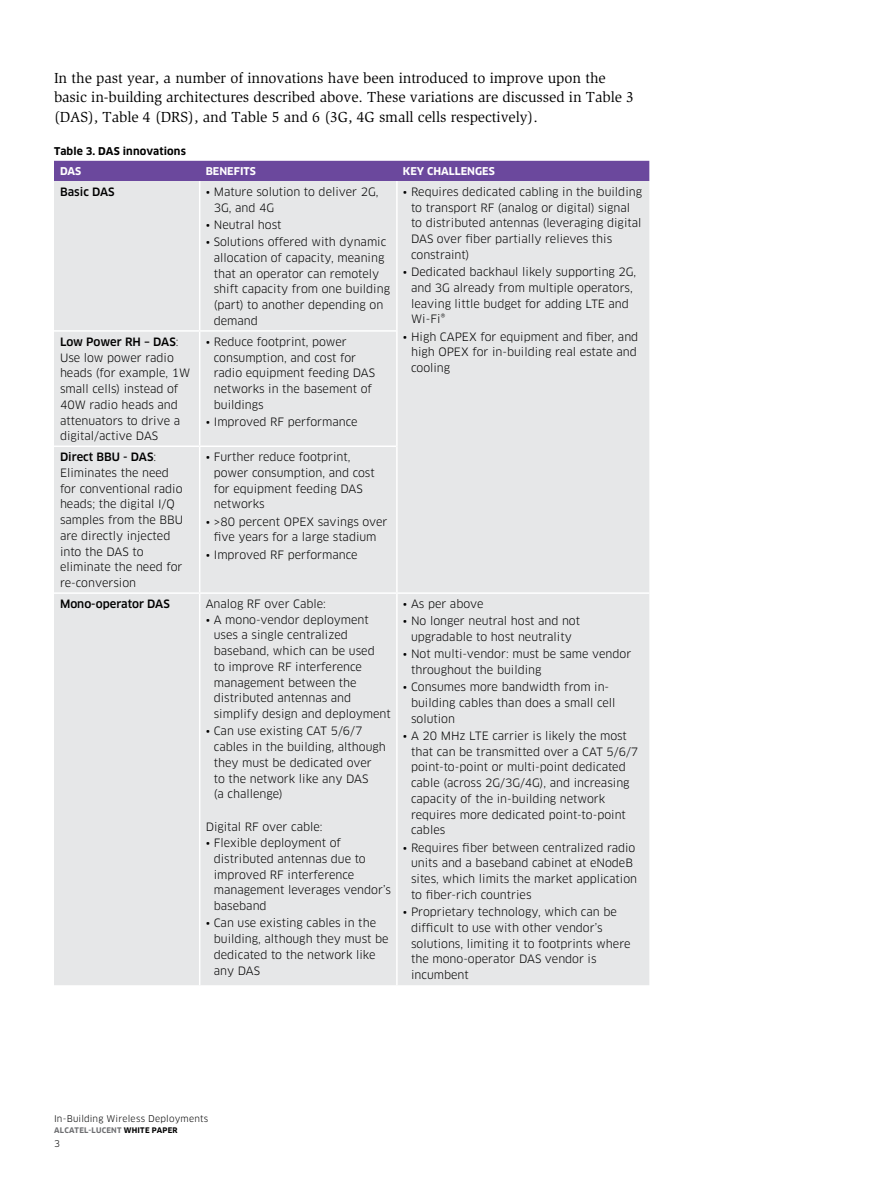
<style>
.page{position:relative;width:891px;height:1188px;background:#fff}
.page>*{position:absolute;margin:0;border:0;box-sizing:border-box;transform-origin:0 0}
.t1{font:15px/19.5px "Slimbach Std";letter-spacing:-.005em;color:#000}
.t2{font:11.25px/15.8px "Clan OT";color:#000}
.t3{font:500 11.25px "Clan OT";color:#000}
.t4{font:700 10.5px "Clan OT";color:#fff}
.t5{font:700 10.5px "Clan OT";letter-spacing:.01em;color:#000}
.t6{font:9px "Clan OT";letter-spacing:.02em;color:#000}
.t7{font:700 7.5px "Clan OT";letter-spacing:.035em;color:#6d6e71}
.s1{font-weight:500}
.s2{color:#000}
</style>
<div class="page">
<div style="left:54px;top:161px;width:595px;height:20px;background:#6b489d"></div>
<div style="left:54px;top:181px;width:595px;height:804px;background:#e6e7e8"></div>
<hr style="left:199px;top:181px;width:1px;height:149px;background:#fff">
<hr style="left:54px;top:330px;width:146px;height:2px;background:#fff">
<hr style="left:200px;top:330px;width:196px;height:2px;background:#fff">
<hr style="left:199px;top:332px;width:1px;height:114px;background:#fff">
<hr style="left:54px;top:446px;width:146px;height:1px;background:#fff">
<hr style="left:200px;top:446px;width:196px;height:1px;background:#fff">
<hr style="left:199px;top:447px;width:1px;height:145px;background:#fff">
<hr style="left:54px;top:592px;width:146px;height:2px;background:#fff">
<hr style="left:200px;top:592px;width:197px;height:2px;background:#fff">
<hr style="left:199px;top:594px;width:1px;height:391px;background:#fff">
<hr style="left:397px;top:592px;width:252px;height:2px;background:#fff">
<hr style="left:396px;top:594px;width:2px;height:391px;background:#fff">
<hr style="left:396px;top:181px;width:2px;height:150px;background:#fff">
<hr style="left:396px;top:331px;width:2px;height:115px;background:#fff">
<hr style="left:396px;top:446px;width:2px;height:146px;background:#fff">
<p class="t1" style="left:54px;top:68px;width:582px">In the past year, a number of innovations have been introduced to improve upon the basic in-building architectures described above. These variations are discussed in Table 3 (DAS), Table 4 (DRS), and Table 5 and 6 (3G, 4G small cells respectively).</p>
<p class="t5" style="left:54px;top:145px;width:133px">Table 3. DAS innovations</p>
<p class="t4" style="left:60px;top:165px;width:23px">DAS</p>
<p class="t4" style="left:206px;top:165px;width:52px">BENEFITS</p>
<p class="t4" style="left:403px;top:165px;width:93px">KEY CHALLENGES</p>
<p class="t3" style="left:60px;top:185px;width:56px">Basic DAS</p>
<p class="t2" style="left:214px;top:184px;width:166px;text-indent:-8px">• Mature solution to deliver 2G,<br>3G, and 4G</p>
<p class="t2" style="left:206px;top:217px;width:77px">• Neutral host</p>
<p class="t2" style="left:214px;top:234px;width:178px;text-indent:-8px">• Solutions offered with dynamic allocation of capacity, meaning that an operator can remotely shift capacity from one building (part) to another depending on demand</p>
<p class="t2" style="left:411px;top:184px;width:233px;text-indent:-8px">• Requires dedicated cabling in the building to transport RF (analog or digital) signal to distributed antennas (leveraging digital DAS over fiber partially relieves this constraint)</p>
<p class="t2" style="left:411px;top:264px;width:227px;text-indent:-8px">• Dedicated backhaul likely supporting 2G, and 3G already from multiple operators, leaving little budget for adding LTE and<br>Wi-Fi®</p>
<p class="t2" style="left:411px;top:329px;width:229px;text-indent:-8px">• High CAPEX for equipment and fiber, and high OPEX for in-building real estate and cooling</p>
<p class="t2" style="left:60px;top:334px;width:132px"><span class="s1">Low Power RH – DAS</span>:<br>Use low power radio heads (for example, 1W small cells) instead of<br>40W radio heads and attenuators to drive a digital/active DAS</p>
<p class="t2" style="left:214px;top:334px;width:163px;text-indent:-8px">• Reduce footprint, power consumption, and cost for radio equipment feeding DAS networks in the basement of buildings</p>
<p class="t2" style="left:206px;top:414px;width:153px">• Improved RF performance</p>
<p class="t2" style="left:60px;top:449px;width:125px"><span class="s1">Direct BBU - DAS</span>:<br>Eliminates the need for conventional radio heads; the digital I/Q samples from the BBU are directly injected into the DAS to eliminate the need for re-conversion</p>
<p class="t2" style="left:214px;top:449px;width:162px;text-indent:-8px">• Further reduce footprint, power consumption, and cost for equipment feeding DAS networks</p>
<p class="t2" style="left:206px;top:514px;width:183px;text-align:center">• &gt;80 percent OPEX savings over five years for a large stadium</p>
<p class="t2" style="left:206px;top:547px;width:153px">• Improved RF performance</p>
<p class="t3" style="left:60px;top:597px;width:111px">Mono-operator DAS</p>
<p class="t2" style="left:206px;top:596px;width:122px">Analog RF over Cable:</p>
<p class="t2" style="left:214px;top:612px;width:179px;text-indent:-8px">• A mono-vendor deployment uses a single centralized baseband, which can be used<br>to improve RF interference management between the distributed antennas and simplify design and deployment</p>
<p class="t2" style="left:214px;top:723px;width:174px;text-indent:-8px">• Can use existing CAT 5/6/7 cables in the building, although they must be dedicated over<br>to the network like any DAS<br>(a challenge)</p>
<p class="t2" style="left:206px;top:819px;width:118px">Digital RF over cable:</p>
<p class="t2" style="left:214px;top:835px;width:179px;text-indent:-8px">• Flexible deployment of distributed antennas due to improved RF interference management leverages vendor’s baseband</p>
<p class="t2" style="left:214px;top:915px;width:176px;text-indent:-8px">• Can use existing cables in the building, although they must be dedicated to the network like any DAS</p>
<p class="t2" style="left:403px;top:596px;width:82px">• As per above</p>
<p class="t2" style="left:403px;top:613px;width:179px;text-align:center">• No longer neutral host and not upgradable to host neutrality</p>
<p class="t2" style="left:411px;top:646px;width:222px;text-indent:-8px">• Not multi-vendor: must be same vendor throughout the building</p>
<p class="t2" style="left:411px;top:679px;width:206px;text-indent:-8px">• Consumes more bandwidth from in&shy;building cables than does a small cell solution</p>
<p class="t2" style="left:411px;top:728px;width:229px;text-indent:-8px">• A 20 MHz LTE carrier is likely the most that can be transmitted over a CAT 5/6/7 point-to-point or multi-point dedicated cable (across 2G/3G/4G), and increasing capacity of the in-building network requires more dedicated point-to-point cables</p>
<p class="t2" style="left:411px;top:840px;width:228px;text-indent:-8px">• Requires fiber between centralized radio units and a baseband cabinet at eNodeB sites, which limits the market application to fiber-rich countries</p>
<p class="t2" style="left:411px;top:904px;width:221px;text-indent:-8px">• Proprietary technology, which can be difficult to use with other vendor’s solutions, limiting it to footprints where the mono-operator DAS vendor is incumbent</p>
<p class="t6" style="left:54px;top:1113px;width:156px">In-Building Wireless Deployments</p>
<p class="t7" style="left:54px;top:1126px;width:125px">ALCATEL-LUCENT <span class="s2">WHITE PAPER</span></p>
<p class="t6" style="left:54px;top:1139px;width:7px">3</p>
</div>
